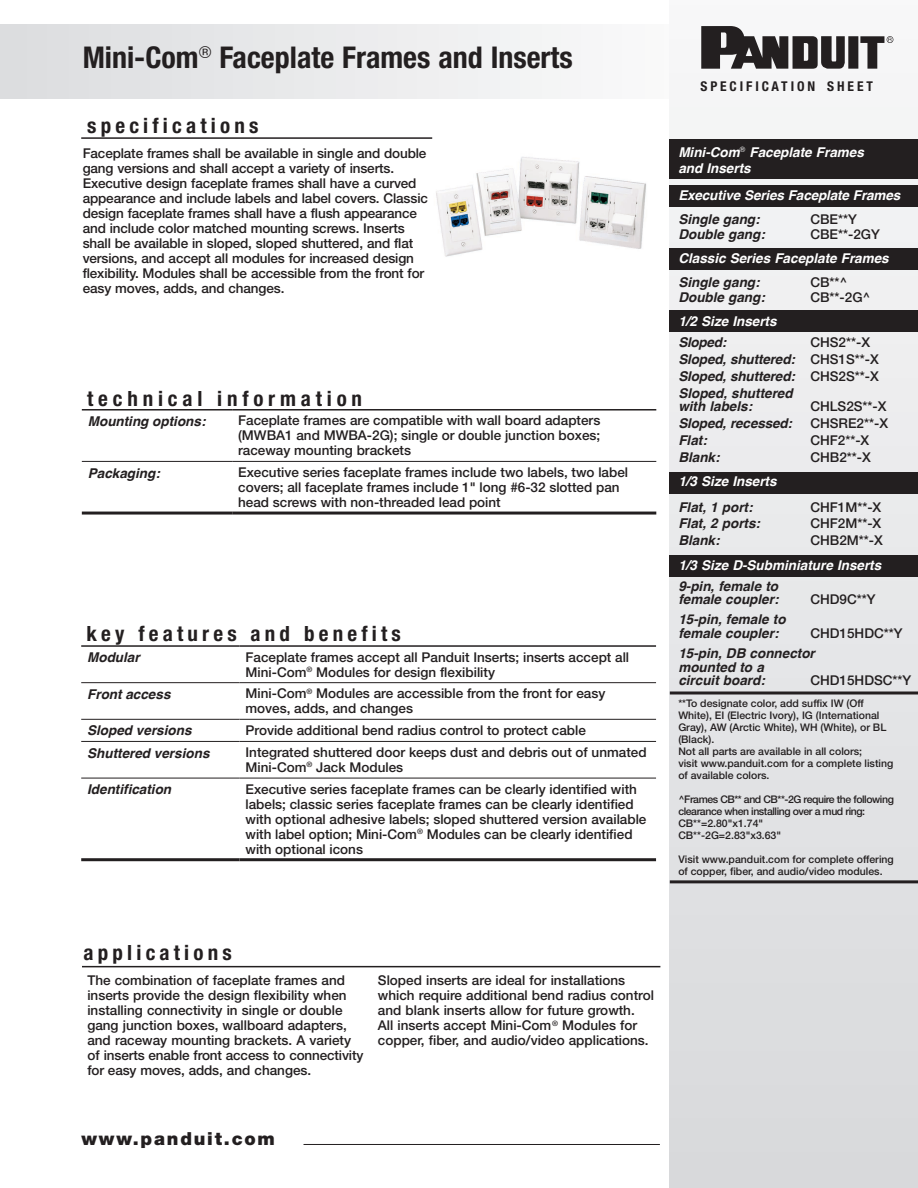
<style>
.page{position:relative;width:918px;height:1188px;background:#fff}
.page>*{position:absolute;margin:0;border:0;box-sizing:border-box;transform-origin:0 0}
.t1{font:700 condensed 30px "Helvetica Neue LT Std";color:#231f20}
.t2{font:700 condensed 21px "Helvetica Neue LT Std";letter-spacing:.2em;color:#231f20}
.t3{font:700 condensed 21px "Helvetica Neue LT Std";letter-spacing:.23em;color:#231f20}
.t4{font:900 18px "Helvetica Neue LT Std";letter-spacing:.1em;color:#231f20}
.t5{font:500 13.5px/15px "Helvetica Neue LT Std";color:#231f20}
.t6{font:italic 700 13.5px/13.5px "Helvetica";color:#231f20}
.t7{font:italic 700 13.5px/16.5px "Helvetica";color:#fff}
.t8{font:700 condensed 13.5px "Helvetica Neue LT Std";letter-spacing:.215em;color:#231f20}
.t9{font:500 10.5px/12px "Helvetica Neue LT Std";color:#231f20}
.t10{font:500 10.5px/12px "Helvetica Neue LT Std";letter-spacing:-.04em;color:#231f20}
.s1{font-family:"Helvetica Neue LT Std";font-weight:500;font-style:normal}
</style>
<div class="page">
<img style="left:436px;top:141px;width:234px;height:142px">
<div style="left:0;top:25px;width:682px;height:74px;background:linear-gradient(to right,#dbdcdf,#fafafb)"></div>
<hr style="left:304px;top:1144px;width:356px;height:1px;background:#231f20">
<hr style="left:81px;top:137px;width:351px;height:2px;background:#231f20">
<svg style="left:670px;top:25px;width:248px;height:1163px"></svg>
<svg style="left:701px;top:26px;width:192px;height:43px"></svg>
<hr style="left:82px;top:966px;width:578px;height:1px;background:#231f20">
<hr style="left:81px;top:858px;width:159px;height:3px;background:#231f20">
<hr style="left:240px;top:858px;width:416px;height:3px;background:#231f20">
<hr style="left:81px;top:682px;width:159px;height:1px;background:#231f20">
<hr style="left:240px;top:682px;width:416px;height:1px;background:#231f20">
<hr style="left:81px;top:719px;width:159px;height:1px;background:#231f20">
<hr style="left:240px;top:719px;width:416px;height:1px;background:#231f20">
<hr style="left:81px;top:741px;width:159px;height:1px;background:#231f20">
<hr style="left:240px;top:741px;width:416px;height:1px;background:#231f20">
<hr style="left:81px;top:778px;width:159px;height:1px;background:#231f20">
<hr style="left:240px;top:778px;width:416px;height:1px;background:#231f20">
<hr style="left:81px;top:645px;width:159px;height:2px;background:#231f20">
<hr style="left:240px;top:645px;width:416px;height:2px;background:#231f20">
<hr style="left:670px;top:692px;width:248px;height:2px;background:#231f20">
<hr style="left:82px;top:512px;width:150px;height:3px;background:#231f20">
<hr style="left:232px;top:512px;width:424px;height:3px;background:#231f20">
<hr style="left:82px;top:461px;width:150px;height:1px;background:#231f20">
<hr style="left:232px;top:461px;width:424px;height:1px;background:#231f20">
<hr style="left:82px;top:409px;width:150px;height:2px;background:#231f20">
<hr style="left:232px;top:409px;width:424px;height:2px;background:#231f20">
<div style="left:670px;top:472px;width:248px;height:22px;background:#231f20"></div>
<div style="left:670px;top:139px;width:248px;height:39px;background:#231f20"></div>
<div style="left:670px;top:186px;width:248px;height:21px;background:#231f20"></div>
<div style="left:670px;top:249px;width:248px;height:21px;background:#231f20"></div>
<div style="left:670px;top:310px;width:248px;height:22px;background:#231f20"></div>
<div style="left:670px;top:556px;width:248px;height:21px;background:#231f20"></div>
<hr style="left:670px;top:880px;width:248px;height:3px;background:#231f20">
<h1 class="t1" style="left:83px;top:39px;width:492px">Mini-Com<sup>®</sup> Faceplate Frames and Inserts</h1>
<h2 class="t2" style="left:87px;top:113px;width:173px">specifications</h2>
<p class="t5" style="left:83px;top:145px;width:347px">Faceplate frames shall be available in single and double gang versions and shall accept a variety of inserts.<br>Executive design faceplate frames shall have a curved appearance and include labels and label covers. Classic design faceplate frames shall have a flush appearance and include color matched mounting screws. Inserts shall be available in sloped, sloped shuttered, and flat versions, and accept all modules for increased design flexibility. Modules shall be accessible from the front for easy moves, adds, and changes.</p>
<h2 class="t3" style="left:87px;top:386px;width:276px">technical information</h2>
<p class="t6" style="left:88px;top:414px;width:119px">Mounting options:</p>
<p class="t5" style="left:238px;top:413px;width:364px;text-align:justify">Faceplate frames are compatible with wall board adapters (MWBA1 and MWBA-2G); single or double junction boxes; raceway mounting brackets</p>
<p class="t6" style="left:88px;top:466px;width:74px">Packaging:</p>
<p class="t5" style="left:238px;top:465px;width:391px">Executive series faceplate frames include two labels, two label covers; all faceplate frames include 1" long #6-32 slotted pan head screws with non-threaded lead point</p>
<h2 class="t2" style="left:87px;top:620px;width:316px">key features and benefits</h2>
<p class="t6" style="left:87px;top:651px;width:54px">Modular</p>
<p class="t5" style="left:245px;top:649px;width:385px">Faceplate frames accept all Panduit Inserts; inserts accept all<br>Mini-Com<sup>®</sup> Modules for design flexibility</p>
<p class="t6" style="left:87px;top:687px;width:85px">Front access</p>
<p class="t5" style="left:246px;top:686px;width:361px">Mini-Com<sup>®</sup> Modules are accessible from the front for easy moves, adds, and changes</p>
<p class="t6" style="left:87px;top:724px;width:106px">Sloped versions</p>
<p class="t5" style="left:246px;top:723px;width:342px">Provide additional bend radius control to protect cable</p>
<p class="t6" style="left:87px;top:746px;width:124px">Shuttered versions</p>
<p class="t5" style="left:246px;top:745px;width:403px">Integrated shuttered door keeps dust and debris out of unmated<br>Mini-Com<sup>®</sup> Jack Modules</p>
<p class="t6" style="left:87px;top:783px;width:86px">Identification</p>
<p class="t5" style="left:246px;top:781px;width:402px">Executive series faceplate frames can be clearly identified with labels; classic series faceplate frames can be clearly identified with optional adhesive labels; sloped shuttered version available with label option; Mini-Com<sup>®</sup> Modules can be clearly identified with optional icons</p>
<p class="t8" style="left:700px;top:78px;width:174px">SPECIFICATION SHEET</p>
<p class="t7" style="left:678px;top:144px;width:187px">Mini-Com<sup>®</sup> Faceplate Frames and Inserts</p>
<p class="t7" style="left:678px;top:187px;width:223px">Executive Series Faceplate Frames</p>
<p class="t6" style="left:678px;top:213px;width:83px">Single gang:</p>
<p class="t5" style="left:810px;top:212px;width:48px">CBE**Y</p>
<p class="t6" style="left:678px;top:228px;width:88px">Double gang:</p>
<p class="t5" style="left:810px;top:227px;width:71px">CBE**-2GY</p>
<p class="t7" style="left:678px;top:250px;width:212px">Classic Series Faceplate Frames</p>
<p class="t6" style="left:678px;top:276px;width:83px">Single gang:</p>
<p class="t5" style="left:810px;top:275px;width:39px">CB**^</p>
<p class="t6" style="left:678px;top:291px;width:88px">Double gang:</p>
<p class="t5" style="left:810px;top:290px;width:62px">CB**-2G^</p>
<p class="t7" style="left:678px;top:313px;width:100px">1/2 Size Inserts</p>
<p class="t6" style="left:678px;top:335px;width:49px">Sloped:</p>
<p class="t5" style="left:810px;top:334px;width:61px">CHS2**-X</p>
<p class="t6" style="left:678px;top:351px;width:202px;line-height:17px;text-align:justify">Sloped, shuttered: <span class="s1">CHS1S**-X </span>Sloped, shuttered: <span class="s1">CHS2S**-X </span>Sloped, shuttered</p>
<p class="t6" style="left:678px;top:400px;width:75px">with labels:</p>
<p class="t5" style="left:810px;top:399px;width:78px">CHLS2S**-X</p>
<p class="t6" style="left:678px;top:417px;width:115px">Sloped, recessed:</p>
<p class="t5" style="left:810px;top:416px;width:79px">CHSRE2**-X</p>
<p class="t6" style="left:678px;top:434px;width:30px">Flat:</p>
<p class="t5" style="left:810px;top:433px;width:60px">CHF2**-X</p>
<p class="t6" style="left:678px;top:451px;width:43px">Blank:</p>
<p class="t5" style="left:810px;top:450px;width:62px">CHB2**-X</p>
<p class="t7" style="left:678px;top:473px;width:100px">1/3 Size Inserts</p>
<p class="t6" style="left:678px;top:500px;width:76px">Flat, 1 port:</p>
<p class="t5" style="left:810px;top:499px;width:72px">CHF1M**-X</p>
<p class="t6" style="left:678px;top:517px;width:83px">Flat, 2 ports:</p>
<p class="t5" style="left:810px;top:516px;width:72px">CHF2M**-X</p>
<p class="t6" style="left:678px;top:533px;width:43px">Blank:</p>
<p class="t5" style="left:810px;top:532px;width:74px">CHB2M**-X</p>
<p class="t7" style="left:678px;top:557px;width:204px">1/3 Size D-Subminiature Inserts</p>
<p class="t6" style="left:678px;top:579px;width:102px">9-pin, female to female coupler:</p>
<p class="t5" style="left:810px;top:592px;width:67px">CHD9C**Y</p>
<p class="t6" style="left:678px;top:613px;width:109px">15-pin, female to female coupler:</p>
<p class="t5" style="left:810px;top:625px;width:94px">CHD15HDC**Y</p>
<p class="t6" style="left:678px;top:647px;width:138px">15-pin, DB connector mounted to a<br>circuit board:</p>
<p class="t5" style="left:810px;top:673px;width:102px">CHD15HDSC**Y</p>
<p class="t9" style="left:678px;top:697px;width:216px">**To designate color, add suffix IW (Off White), EI (Electric Ivory), IG (International Gray), AW (Arctic White), WH (White), or BL (Black).<br>Not all parts are available in all colors;<br>visit www.panduit.com for a complete listing of available colors.</p>
<p class="t10" style="left:678px;top:793px;width:217px">^Frames CB** and CB**-2G require the following clearance when installing over a mud ring:<br>CB**=2.80"x1.74"<br>CB**-2G=2.83"x3.63"</p>
<p class="t9" style="left:678px;top:853px;width:217px">Visit www.panduit.com for complete offering of copper, fiber, and audio/video modules.</p>
<h2 class="t2" style="left:83px;top:940px;width:150px">applications</h2>
<p class="t5" style="left:87px;top:973px;width:277px">The combination of faceplate frames and inserts provide the design flexibility when installing connectivity in single or double gang junction boxes, wallboard adapters, and raceway mounting brackets. A variety of inserts enable front access to connectivity for easy moves, adds, and changes.</p>
<p class="t5" style="left:378px;top:973px;width:278px">Sloped inserts are ideal for installations which require additional bend radius control and blank inserts allow for future growth.<br>All inserts accept Mini-Com<sup>®</sup> Modules for copper, fiber, and audio/video applications.</p>
<h3 class="t4" style="left:81px;top:1127px;width:195px">www.panduit.com</h3>
</div>
